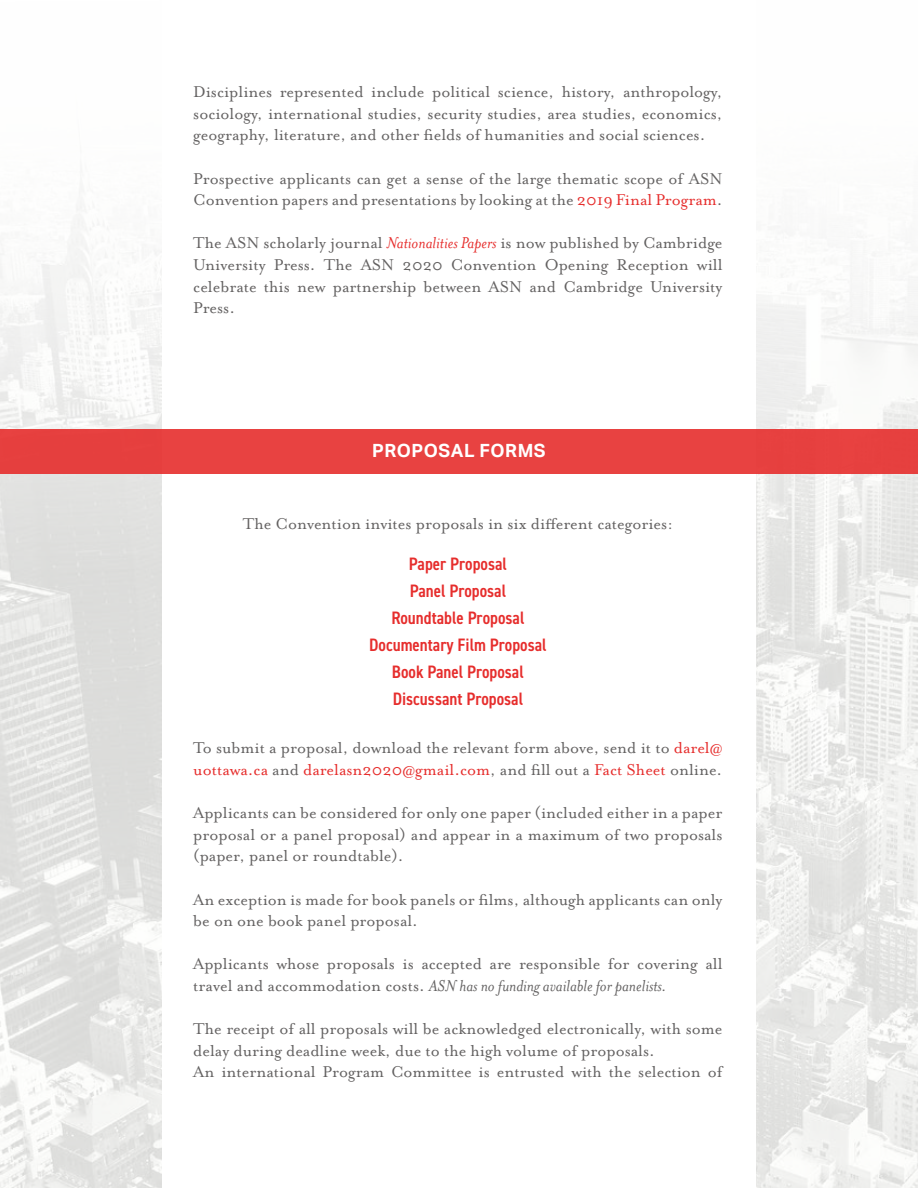
<style>
.page{position:relative;width:918px;height:1188px;background:#fff}
.page>*{position:absolute;margin:0;border:0;box-sizing:border-box;transform-origin:0 0}
.t1{font:700 18.15px "Aktiv Grotesk";letter-spacing:.03em;color:#fff}
.t2{font:18px/21.6px "Mrs Eaves OT";color:#636161}
.t3{font:600 condensed 18px/27px "DIN2014";color:#e62d2c;text-align:center}
.s1{color:#e62d2c}
.s2{font-style:italic;color:#e62d2c}
.s3{font-style:italic}
</style>
<div class="page">
<img style="left:0;top:191px;width:918px;height:997px">
<div style="left:162px;top:0;width:594px;height:1188px;background:#fff"></div>
<div style="left:0;top:429px;width:918px;height:44px;background:#e84241"></div>
<p class="t2" style="left:193px;top:81px;width:531px;text-align:justify">Disciplines represented include political science, history, anthropology, sociology, international studies, security studies, area studies, economics, geography, literature, and other fields of humanities and social sciences.</p>
<p class="t2" style="left:193px;top:168px;width:531px">Prospective applicants can get a sense of the large thematic scope of ASN<br>Convention papers and presentations by looking at the <span class="s1">2019 Final Program</span>.</p>
<p class="t2" style="left:193px;top:232px;width:531px;text-align:justify">The ASN scholarly journal <span class="s2">Nationalities Papers</span> is now published by Cambridge University Press. The ASN 2020 Convention Opening Reception will celebrate this new partnership between ASN and Cambridge University Press.</p>
<p class="t1" style="left:372px;top:439px;width:175px">PROPOSAL FORMS</p>
<p class="t2" style="left:243px;top:513px;width:432px">The Convention invites proposals in six different categories:</p>
<p class="t3" style="left:369px;top:550px;width:179px">Paper Proposal<br>Panel Proposal<br>Roundtable Proposal<br>Documentary Film Proposal<br>Book Panel Proposal<br>Discussant Proposal</p>
<p class="t2" style="left:193px;top:737px;width:531px">To submit a proposal, download the relevant form above, send it to <span class="s1">darel@ uottawa.ca</span> and <span class="s1">darelasn2020@gmail.com</span>, and fill out a <span class="s1">Fact Sheet</span> online.</p>
<p class="t2" style="left:193px;top:802px;width:531px;text-align:justify">Applicants can be considered for only one paper (included either in a paper proposal or a panel proposal) and appear in a maximum of two proposals (paper, panel or roundtable).</p>
<p class="t2" style="left:193px;top:889px;width:531px">An exception is made for book panels or films, although applicants can only be on one book panel proposal.</p>
<p class="t2" style="left:193px;top:953px;width:531px">Applicants whose proposals is accepted are responsible for covering all travel and accommodation costs. <span class="s3">ASN has no funding available for panelists.</span></p>
<p class="t2" style="left:193px;top:1018px;width:531px">The receipt of all proposals will be acknowledged electronically, with some delay during deadline week, due to the high volume of proposals.<br>An international Program Committee is entrusted with the selection of</p>
</div>
